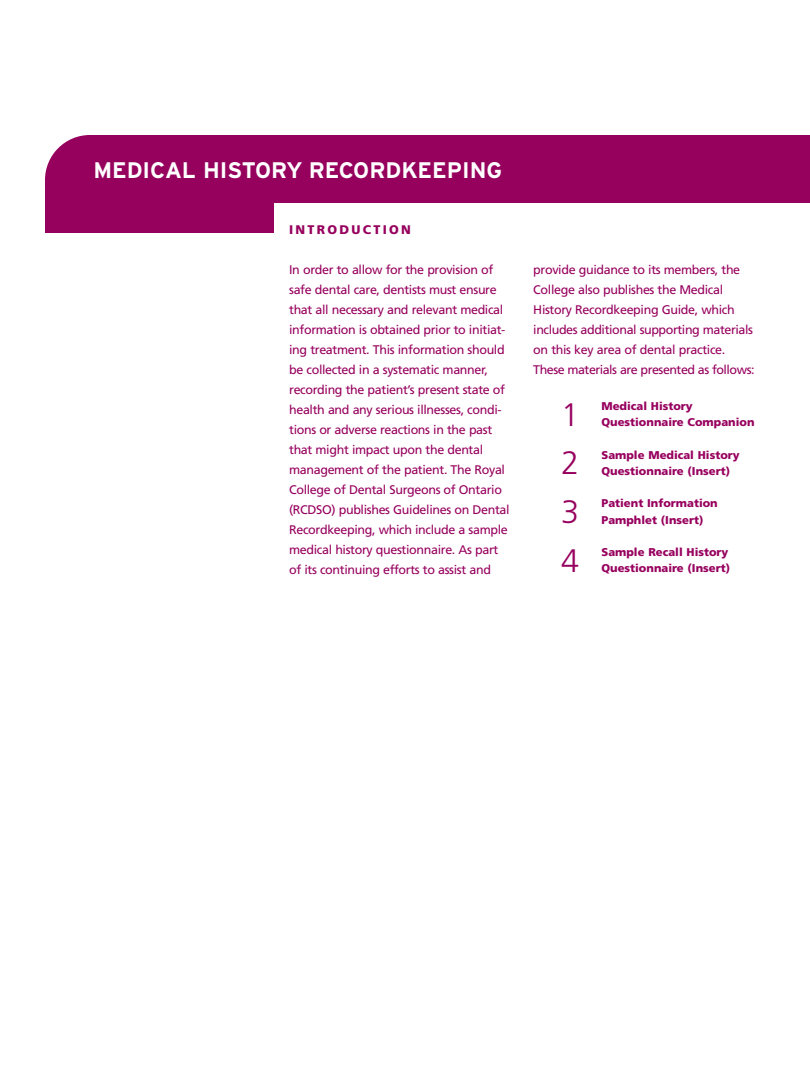
<style>
.page{position:relative;width:810px;height:1080px;background:#fff}
.page>*{position:absolute;margin:0;border:0;box-sizing:border-box;transform-origin:0 0}
.t1{font:300 32.5px "Frutiger";color:#97015e}
.t2{font:700 22.5px "Interstate";color:#fff}
.t3{font:12.5px/20px "Frutiger";letter-spacing:-.03em;color:#97015e}
.t4{font:900 12.5px "Frutiger";letter-spacing:.185em;color:#97015e}
.t5{font:900 11.25px/16.2px "Frutiger";color:#97015e}
</style>
<div class="page">
<div style="left:45px;top:135px;width:230px;height:95px;background:#97015e;border-radius:45px"></div>
<div style="left:231px;top:135px;width:579px;height:68px;background:#97015e"></div>
<div style="left:45px;top:188px;width:229px;height:44px;background:#97015e"></div>
<h1 class="t2" style="left:93px;top:157px;width:410px">MEDICAL HISTORY RECORDKEEPING</h1>
<h2 class="t4" style="left:289px;top:224px;width:123px">INTRODUCTION</h2>
<p class="t3" style="left:289px;top:260px;width:222px">In order to allow for the provision of safe dental care, dentists must ensure that all necessary and relevant medical information is obtained prior to initiat&shy;ing treatment. This information should be collected in a systematic manner, recording the patient’s present state of health and any serious illnesses, condi&shy;tions or adverse reactions in the past that might impact upon the dental management of the patient. The Royal College of Dental Surgeons of Ontario (RCDSO) publishes Guidelines on Dental Recordkeeping, which include a sample medical history questionnaire. As part of its continuing efforts to assist and</p>
<p class="t3" style="left:533px;top:260px;width:223px">provide guidance to its members, the College also publishes the Medical History Recordkeeping Guide, which includes additional supporting materials on this key area of dental practice.<br>These materials are presented as follows:</p>
<p class="t1" style="left:561px;top:401px;width:20px">1</p>
<p class="t5" style="left:601px;top:399px;width:155px">Medical History<br>Questionnaire Companion</p>
<p class="t1" style="left:561px;top:450px;width:20px">2</p>
<p class="t5" style="left:601px;top:448px;width:140px">Sample Medical History<br>Questionnaire (Insert)</p>
<p class="t1" style="left:561px;top:499px;width:20px">3</p>
<p class="t5" style="left:601px;top:496px;width:118px">Patient Information<br>Pamphlet (Insert)</p>
<p class="t1" style="left:561px;top:548px;width:20px">4</p>
<p class="t5" style="left:601px;top:545px;width:130px">Sample Recall History<br>Questionnaire (Insert)</p>
</div>
